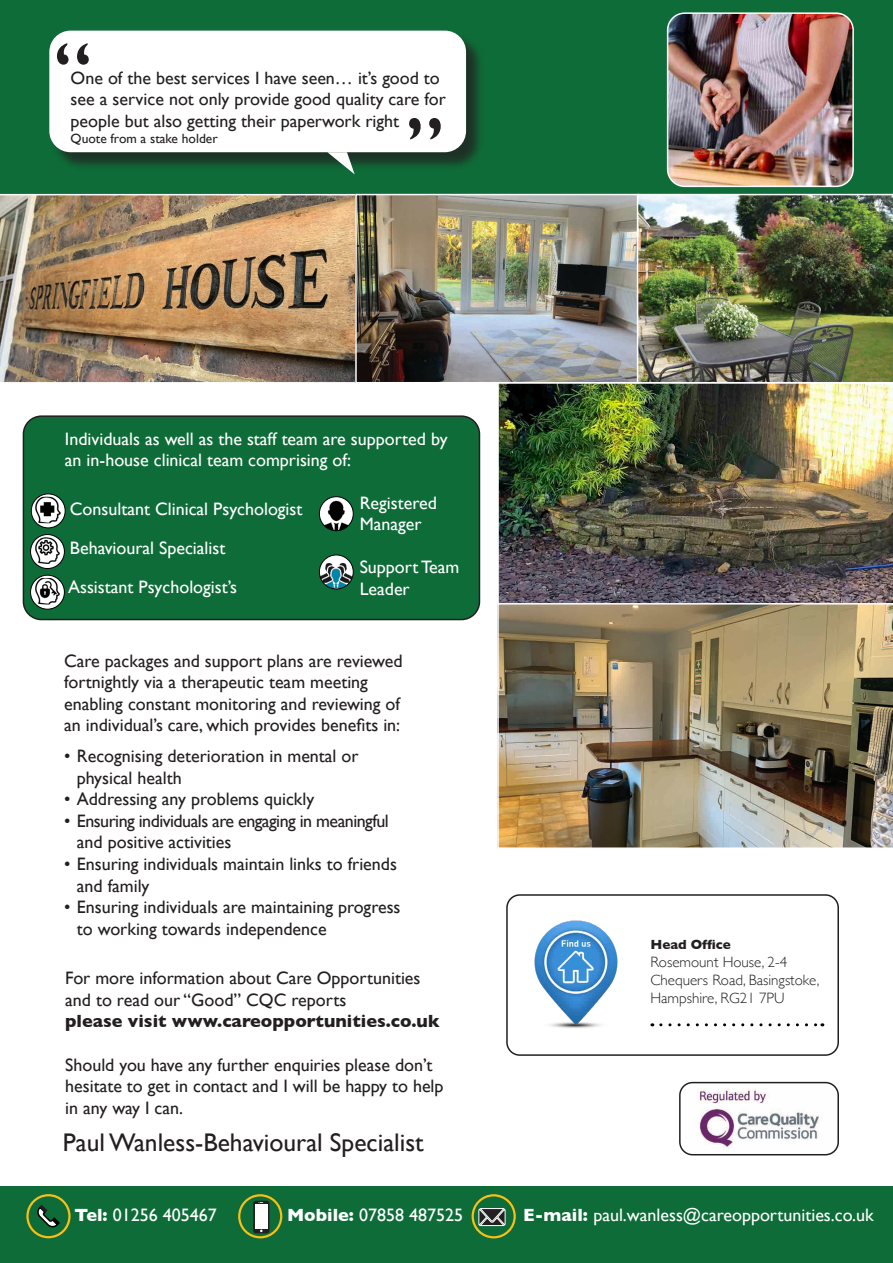
<style>
.page{position:relative;width:893px;height:1263px;background:#fff}
.page>*{position:absolute;margin:0;border:0;box-sizing:border-box;transform-origin:0 0}
.t1{font:89.1px "Gill Sans";color:#231f20}
.t2{font:25.5px "Gill Sans";color:#231f20}
.t3{font:18px/21.6px "Gill Sans";color:#231f20}
.t4{font:18px/21.6px "Gill Sans";color:#fff}
.t5{font:18px/21.6px "Gill Sans";letter-spacing:-.03em;color:#231f20}
.t6{font:17.85px/21.6px "Gill Sans";color:#231f20}
.t7{font:300 15px "Gill Sans";color:#231f20}
.t8{font:700 13.5px "Gill Sans";color:#231f20}
.t9{font:13.35px "Gill Sans";color:#231f20}
.s1{font-weight:700}
</style>
<div class="page">
<img style="left:498px;top:383px;width:395px;height:220px">
<img style="left:497px;top:603px;width:396px;height:246px">
<div style="left:0;top:0;width:893px;height:195px;background:#0e6c38"></div>
<div style="left:0;top:1186px;width:893px;height:77px;background:#0e6c38"></div>
<svg style="left:478px;top:1208px;width:28px;height:19px"></svg>
<svg style="left:253px;top:1201px;width:16px;height:32px"></svg>
<div style="left:238px;top:1194px;width:44px;height:44px;border:2px solid #f9bf14;border-radius:50%"></div>
<div style="left:472px;top:1194px;width:44px;height:44px;border:2px solid #f9bf14;border-radius:50%"></div>
<div style="left:52px;top:33px;width:433px;height:138px;background:#231f20;opacity:.75"></div>
<div style="left:49px;top:31px;width:417px;height:121px;background:#fff;border-radius:21px"></div>
<svg style="left:327px;top:152px;width:28px;height:22px"></svg>
<img style="left:358px;top:197px;width:278px;height:183px">
<img style="left:0;top:194px;width:355px;height:189px">
<div style="left:355px;top:194px;width:284px;height:189px;border:2px solid #fff"></div>
<img style="left:637px;top:194px;width:256px;height:189px">
<img style="left:668px;top:15px;width:183px;height:171px">
<div style="left:667px;top:12px;width:187px;height:175px;border:2px solid #fff;border-radius:17px"></div>
<div style="left:23px;top:416px;width:456px;height:203px;background:#0e6c38;border-radius:18px"></div>
<div style="left:23px;top:415px;width:457px;height:205px;border:2px solid #231f20;border-radius:18px"></div>
<svg style="left:31px;top:494px;width:34px;height:34px"></svg>
<img style="left:35px;top:497px;width:27px;height:26px">
<div style="left:31px;top:493px;width:35px;height:35px;border:1px solid #000;border-radius:50%"></div>
<svg style="left:31px;top:534px;width:33px;height:34px"></svg>
<img style="left:34px;top:537px;width:27px;height:27px">
<div style="left:30px;top:534px;width:35px;height:35px;border:1px solid #000;border-radius:50%"></div>
<svg style="left:31px;top:575px;width:33px;height:34px"></svg>
<img style="left:34px;top:578px;width:27px;height:26px">
<div style="left:30px;top:575px;width:35px;height:35px;border:1px solid #000;border-radius:50%"></div>
<img style="left:319px;top:497px;width:34px;height:34px;border-radius:17px">
<div style="left:319px;top:496px;width:35px;height:35px;border:1px solid #000;border-radius:50%"></div>
<img style="left:319px;top:555px;width:34px;height:34px;border-radius:17px">
<div style="left:319px;top:554px;width:35px;height:35px;border:1px solid #000;border-radius:50%"></div>
<div style="left:506px;top:894px;width:333px;height:162px;border:2px solid #231f20;border-radius:13px"></div>
<img style="left:534px;top:921px;width:84px;height:107px">
<svg style="left:661px;top:1023px;width:162px;height:3px"></svg>
<img style="left:684px;top:1082px;width:154px;height:73px">
<div style="left:679px;top:1082px;width:160px;height:73px;border:2px solid #231f20;border-radius:13px"></div>
<div style="left:26px;top:1194px;width:45px;height:44px;border:2px solid #f9bf14;border-radius:50%"></div>
<svg style="left:37px;top:1205px;width:23px;height:23px"></svg>
<p class="t1" style="left:54px;top:22px;width:40px">“</p>
<p class="t6" style="left:71px;top:67px;width:377px">One of the best services I have seen… it’s good to see a service not only provide good quality care for people but also getting their paperwork right</p>
<p class="t9" style="left:71px;top:131px;width:149px">Quote from a stake holder</p>
<p class="t1" style="left:405px;top:97px;width:40px">”</p>
<p class="t4" style="left:65px;top:428px;width:384px">Individuals as well as the staff team are supported by an in-house clinical team comprising of:</p>
<p class="t4" style="left:70px;top:498px;width:234px">Consultant Clinical Psychologist</p>
<p class="t4" style="left:70px;top:537px;width:157px">Behavioural Specialist</p>
<p class="t4" style="left:68px;top:576px;width:171px">Assistant Psychologist’s</p>
<p class="t4" style="left:360px;top:492px;width:79px">Registered</p>
<p class="t4" style="left:360px;top:513px;width:63px">Manager</p>
<p class="t4" style="left:360px;top:556px;width:101px">Support Team</p>
<p class="t4" style="left:360px;top:578px;width:52px">Leader</p>
<p class="t3" style="left:64px;top:649px;width:340px">Care packages and support plans are reviewed fortnightly via a therapeutic team meeting enabling constant monitoring and reviewing of an individual’s care, which provides benefits in:</p>
<p class="t3" style="left:77px;top:745px;width:283px;text-indent:-13px">• Recognising deterioration in mental or physical health</p>
<p class="t3" style="left:64px;top:788px;width:252px">• Addressing any problems quickly</p>
<p class="t5" style="left:77px;top:810px;width:313px;text-indent:-13px">• Ensuring individuals are engaging in meaningful and positive activities</p>
<p class="t3" style="left:77px;top:853px;width:322px;text-indent:-13px">• Ensuring individuals maintain links to friends and family</p>
<p class="t3" style="left:77px;top:896px;width:325px;text-indent:-13px">• Ensuring individuals are maintaining progress to working towards independence</p>
<p class="t3" style="left:65px;top:967px;width:376px">For more information about Care Opportunities and to read our “Good” CQC reports<br><span class="s1">please visit www.careopportunities.co.uk</span></p>
<p class="t3" style="left:65px;top:1053px;width:380px">Should you have any further enquiries please don’t hesitate to get in contact and I will be happy to help in any way I can.</p>
<p class="t2" style="left:63px;top:1128px;width:362px">Paul Wanless-Behavioural Specialist</p>
<p class="t8" style="left:650px;top:933px;width:82px">Head Office</p>
<p class="t7" style="left:650px;top:950px;width:138px">Rosemount House, 2-4</p>
<p class="t7" style="left:650px;top:968px;width:171px">Chequers Road, Basingstoke,</p>
<p class="t7" style="left:650px;top:986px;width:136px">Hampshire, RG21 7PU</p>
<p class="t4" style="left:75px;top:1203px;width:144px"><span class="s1">Tel:</span> 01256 405467</p>
<p class="t4" style="left:287px;top:1203px;width:178px"><span class="s1">Mobile:</span> 07858 487525</p>
<p class="t4" style="left:523px;top:1203px;width:352px"><span class="s1">E-mail:</span> paul.wanless@careopportunities.co.uk</p>
</div>
